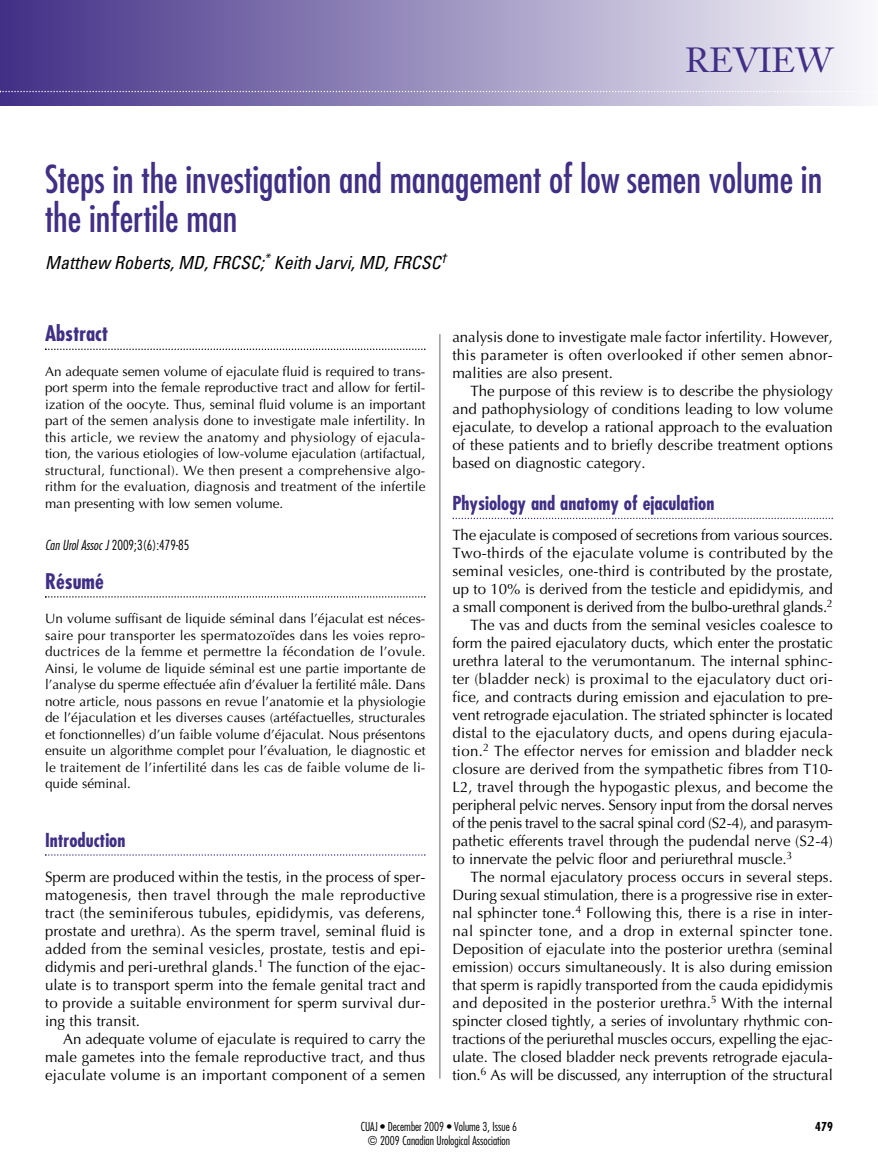
<style>
.page{position:relative;width:878px;height:1175px;background:#fff}
.page>*{position:absolute;margin:0;border:0;box-sizing:border-box;transform-origin:0 0}
.t1{font:condensed 37.5px/39px "Futura";color:#412f86}
.t2{font:34.5px "Janson Text";color:#412f86}
.t3{font:700 condensed 21px "Futura";color:#412f86}
.t4{font:700 condensed 18.75px "Futura";color:#412f86}
.t5{font:italic condensed 18px "Univers";color:#000}
.t6{font:15px/18px "Optima";color:#000;text-align:justify}
.t7{font:15px "Optima";letter-spacing:.02em;color:#000}
.t8{font:15px "Optima";letter-spacing:-.025em;color:#000}
.t9{font:15px "Optima";letter-spacing:-.02em;color:#000}
.t10{font:13.5px/16.5px "Optima";letter-spacing:.01em;color:#000;text-align:justify}
.t11{font:300 condensed 13.5px "Futura";color:#000}
.t12{font:300 condensed 12px "Futura";color:#000}
.t13{font:700 condensed 12px "Futura";color:#000}
.s1{font-style:italic}
</style>
<div class="page">
<svg style="left:45px;top:348px;width:380px;height:2px"></svg>
<svg style="left:45px;top:596px;width:380px;height:1px"></svg>
<svg style="left:45px;top:854px;width:380px;height:1px"></svg>
<svg style="left:452px;top:517px;width:380px;height:2px"></svg>
<div style="left:0;top:0;width:878px;height:105px;background:linear-gradient(to right,#422f86,#f9f8fb)"></div>
<hr style="left:439px;top:334px;width:1px;height:744px;background:#999">
<svg style="left:0;top:91px;width:878px;height:1px"></svg>
<h2 class="t2" style="left:685px;top:46px;width:149px">REVIEW</h2>
<h1 class="t1" style="left:45px;top:162px;width:778px">Steps in the investigation and management of low semen volume in the infertile man</h1>
<p class="t5" style="left:45px;top:256px;width:403px">Matthew Roberts, MD, FRCSC;<sup>*</sup> Keith Jarvi, MD, FRCSC<sup>†</sup></p>
<h3 class="t3" style="left:45px;top:324px;width:65px">Abstract</h3>
<p class="t10" style="left:45px;top:364px;width:382px">An adequate semen volume of ejaculate fluid is required to trans&shy;port sperm into the female reproductive tract and allow for fertil&shy;ization of the oocyte. Thus, seminal fluid volume is an important part of the semen analysis done to investigate male infertility. In this article, we review the anatomy and physiology of ejacula&shy;tion, the various etiologies of low-volume ejaculation (artifactual, structural, functional). We then present a comprehensive algo&shy;rithm for the evaluation, diagnosis and treatment of the infertile man presenting with low semen volume.</p>
<p class="t11" style="left:45px;top:539px;width:146px"><span class="s1">Can Urol Assoc J</span> 2009;3(6):479-85</p>
<h3 class="t3" style="left:45px;top:571px;width:60px">Résumé</h3>
<p class="t10" style="left:45px;top:611px;width:382px">Un volume suffisant de liquide séminal dans l’éjaculat est néces&shy;saire pour transporter les spermatozoïdes dans les voies repro&shy;ductrices de la femme et permettre la fécondation de l’ovule.<br>Ainsi, le volume de liquide séminal est une partie importante de l’analyse du sperme effectuée afin d’évaluer la fertilité mâle. Dans notre article, nous passons en revue l’anatomie et la physiologie de l’éjaculation et les diverses causes (artéfactuelles, structurales et fonctionnelles) d’un faible volume d’éjaculat. Nous présentons ensuite un algorithme complet pour l’évaluation, le diagnostic et le traitement de l’infertilité dans les cas de faible volume de li&shy;quide séminal.</p>
<p class="t4" style="left:45px;top:831px;width:82px">Introduction</p>
<p class="t6" style="left:45px;top:869px;width:382px">Sperm are produced within the testis, in the process of sper&shy;matogenesis, then travel through the male reproductive tract (the seminiferous tubules, epididymis, vas deferens, prostate and urethra). As the sperm travel, seminal fluid is added from the seminal vesicles, prostate, testis and epi&shy;didymis and peri-urethral glands.<sup>1</sup> The function of the ejac&shy;ulate is to transport sperm into the female genital tract and to provide a suitable environment for sperm survival dur&shy;ing this transit.</p>
<p class="t6" style="left:45px;top:1031px;width:382px;text-indent:18px">An adequate volume of ejaculate is required to carry the male gametes into the female reproductive tract, and thus ejaculate volume is an important component of a semen</p>
<p class="t6" style="left:452px;top:329px;width:382px">analysis done to investigate male factor infertility. However, this parameter is often overlooked if other semen abnor&shy;malities are also present.</p>
<p class="t6" style="left:452px;top:383px;width:382px;text-indent:18px">The purpose of this review is to describe the physiology and pathophysiology of conditions leading to low volume ejaculate, to develop a rational approach to the evaluation of these patients and to briefly describe treatment options based on diagnostic category.</p>
<p class="t4" style="left:452px;top:495px;width:263px">Physiology and anatomy of ejaculation</p>
<p class="t6" style="left:452px;top:527px;width:382px">The ejaculate is composed of secretions from various sources.</p>
<p class="t7" style="left:452px;top:547px;width:382px">Two-thirds of the ejaculate volume is contributed by the</p>
<p class="t6" style="left:452px;top:563px;width:382px">seminal vesicles, one-third is contributed by the prostate,</p>
<p class="t6" style="left:452px;top:581px;width:382px">up to 10% is derived from the testicle and epididymis, and</p>
<p class="t9" style="left:452px;top:601px;width:382px">a small component is derived from the bulbo-urethral glands.<sup>2</sup></p>
<p class="t6" style="left:470px;top:617px;width:364px">The vas and ducts from the seminal vesicles coalesce to</p>
<p class="t6" style="left:452px;top:635px;width:382px">form the paired ejaculatory ducts, which enter the prostatic</p>
<p class="t6" style="left:452px;top:653px;width:382px">urethra lateral to the verumontanum. The internal sphinc-</p>
<p class="t6" style="left:452px;top:671px;width:382px">ter (bladder neck) is proximal to the ejaculatory duct ori-</p>
<p class="t6" style="left:452px;top:689px;width:382px">fice, and contracts during emission and ejaculation to pre-</p>
<p class="t6" style="left:452px;top:707px;width:382px">vent retrograde ejaculation. The striated sphincter is located</p>
<p class="t6" style="left:452px;top:725px;width:382px">distal to the ejaculatory ducts, and opens during ejacula-</p>
<p class="t7" style="left:452px;top:745px;width:382px">tion.<sup>2</sup> The effector nerves for emission and bladder neck</p>
<p class="t6" style="left:452px;top:761px;width:382px">closure are derived from the sympathetic fibres from T10-</p>
<p class="t6" style="left:452px;top:779px;width:382px">L2, travel through the hypogastic plexus, and become the</p>
<p class="t6" style="left:452px;top:797px;width:382px">peripheral pelvic nerves. Sensory input from the dorsal nerves</p>
<p class="t8" style="left:452px;top:817px;width:382px">of the penis travel to the sacral spinal cord (S2-4), and parasym-</p>
<p class="t6" style="left:452px;top:833px;width:382px">pathetic efferents travel through the pudendal nerve (S2-4)</p>
<p class="t6" style="left:452px;top:851px;width:341px">to innervate the pelvic floor and periurethral muscle.<sup>3</sup></p>
<p class="t6" style="left:470px;top:869px;width:364px">The normal ejaculatory process occurs in several steps.</p>
<p class="t6" style="left:452px;top:887px;width:382px">During sexual stimulation, there is a progressive rise in exter-</p>
<p class="t6" style="left:452px;top:905px;width:382px">nal sphincter tone.<sup>4</sup> Following this, there is a rise in inter-</p>
<p class="t7" style="left:452px;top:925px;width:382px">nal spincter tone, and a drop in external spincter tone.</p>
<p class="t6" style="left:452px;top:941px;width:382px">Deposition of ejaculate into the posterior urethra (seminal</p>
<p class="t6" style="left:452px;top:959px;width:382px">emission) occurs simultaneously. It is also during emission</p>
<p class="t6" style="left:452px;top:977px;width:382px">that sperm is rapidly transported from the cauda epididymis</p>
<p class="t6" style="left:452px;top:995px;width:382px">and deposited in the posterior urethra.<sup>5</sup> With the internal</p>
<p class="t6" style="left:452px;top:1013px;width:382px">spincter closed tightly, a series of involuntary rhythmic con-</p>
<p class="t6" style="left:452px;top:1031px;width:382px">tractions of the periurethal muscles occurs, expelling the ejac-</p>
<p class="t6" style="left:452px;top:1049px;width:382px">ulate. The closed bladder neck prevents retrograde ejacula-</p>
<p class="t6" style="left:452px;top:1067px;width:382px">tion.<sup>6</sup> As will be discussed, any interruption of the structural</p>
<p class="t12" style="left:361px;top:1120px;width:158px">CUAJ • December 2009 • Volume 3, Issue 6</p>
<p class="t13" style="left:815px;top:1120px;width:19px">479</p>
<p class="t12" style="left:368px;top:1135px;width:144px">© 2009 Canadian Urological Association</p>
</div>
